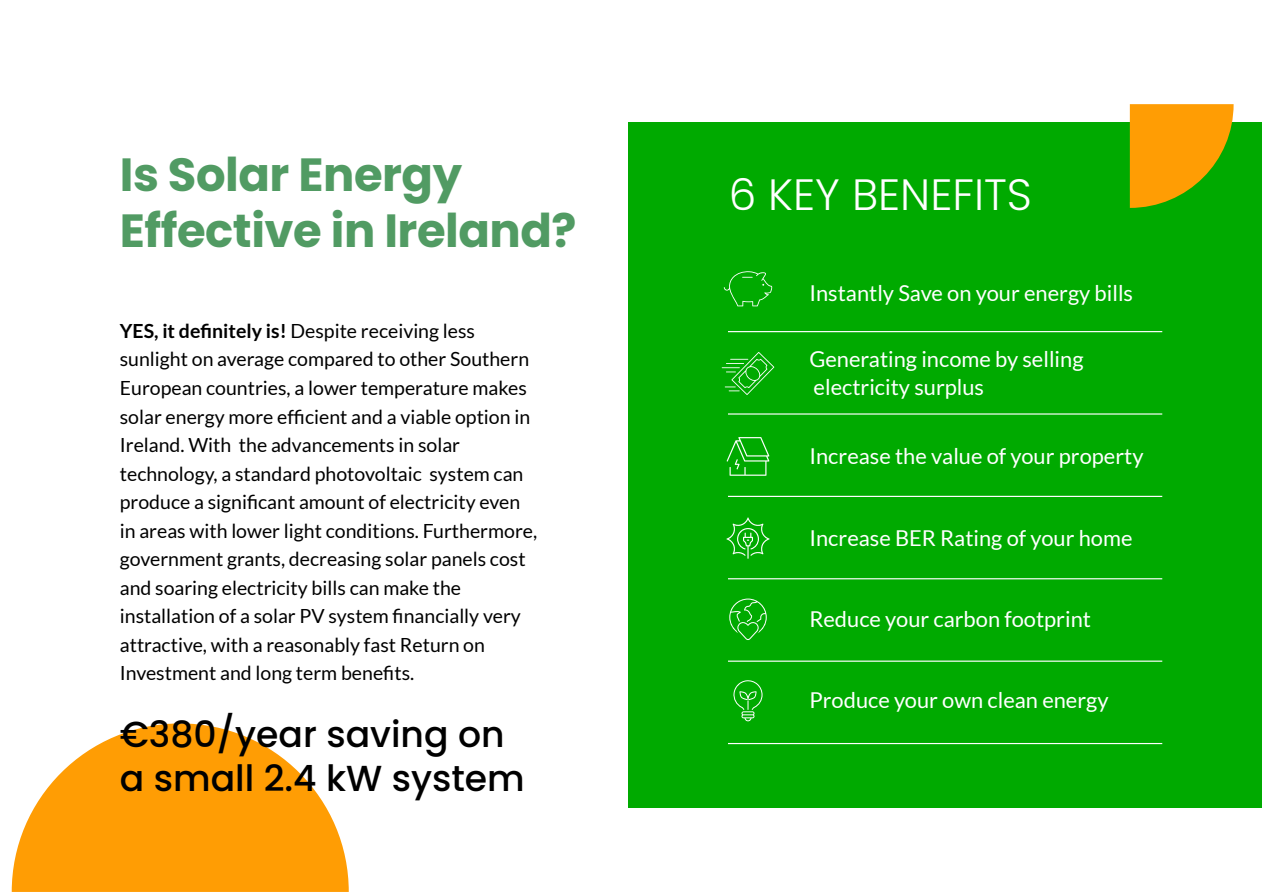
<style>
.page{position:relative;width:1263px;height:893px;background:#fff}
.page>*{position:absolute;margin:0;border:0;box-sizing:border-box;transform-origin:0 0}
.t1{font:700 46.5px/55.9px "Poppins";letter-spacing:-.01em;color:#519b63}
.t2{font:300 43.8px "Poppins";color:#fff}
.t3{font:500 36.15px/44.7px "Poppins";color:#000}
.t4{font:21.9px/28.7px "Lato";color:#fff}
.t5{font:19.5px/28.5px "Lato";color:#000}
.s1{font-weight:700}
</style>
<div class="page">
<div style="left:628px;top:122px;width:633px;height:686px;background:#0a0"></div>
<svg style="left:724px;top:271px;width:49px;height:35px"></svg>
<svg style="left:722px;top:352px;width:52px;height:43px"></svg>
<svg style="left:727px;top:437px;width:42px;height:39px"></svg>
<svg style="left:726px;top:517px;width:43px;height:42px"></svg>
<svg style="left:729px;top:599px;width:38px;height:41px"></svg>
<svg style="left:733px;top:680px;width:29px;height:41px"></svg>
<hr style="left:728px;top:331px;width:434px;height:1px;background:#fff">
<hr style="left:728px;top:413px;width:434px;height:2px;background:#fff">
<hr style="left:728px;top:496px;width:434px;height:1px;background:#fff">
<hr style="left:728px;top:578px;width:434px;height:1px;background:#fff">
<hr style="left:728px;top:661px;width:434px;height:1px;background:#fff">
<hr style="left:728px;top:743px;width:434px;height:1px;background:#fff">
<svg style="left:1130px;top:104px;width:103px;height:104px"></svg>
<svg style="left:12px;top:723px;width:337px;height:169px;fill:#ff9d04"></svg>
<h1 class="t1" style="left:120px;top:147px;width:458px">Is Solar Energy<br>Effective in Ireland?</h1>
<p class="t5" style="left:120px;top:317px;width:419px"><span class="s1">YES, it definitely is!</span> Despite receiving less sunlight on average compared to other Southern European countries, a lower temperature makes solar energy more efficient and a viable option in Ireland. With the advancements in solar technology, a standard photovoltaic system can produce a significant amount of electricity even in areas with lower light conditions. Furthermore, government grants, decreasing solar panels cost and soaring electricity bills can make the installation of a solar PV system financially very attractive, with a reasonably fast Return on Investment and long term benefits.</p>
<h3 class="t3" style="left:120px;top:712px;width:406px">€380/year saving on a small 2.4 kW system</h3>
<h2 class="t2" style="left:729px;top:169px;width:305px">6 KEY BENEFITS</h2>
<p class="t4" style="left:809px;top:278px;width:325px">Instantly Save on your energy bills</p>
<p class="t4" style="left:809px;top:344px;width:276px">Generating income by selling electricity surplus</p>
<p class="t4" style="left:809px;top:441px;width:336px">Increase the value of your property</p>
<p class="t4" style="left:809px;top:523px;width:324px">Increase BER Rating of your home</p>
<p class="t4" style="left:809px;top:604px;width:283px">Reduce your carbon footprint</p>
<p class="t4" style="left:809px;top:686px;width:301px">Produce your own clean energy</p>
</div>
